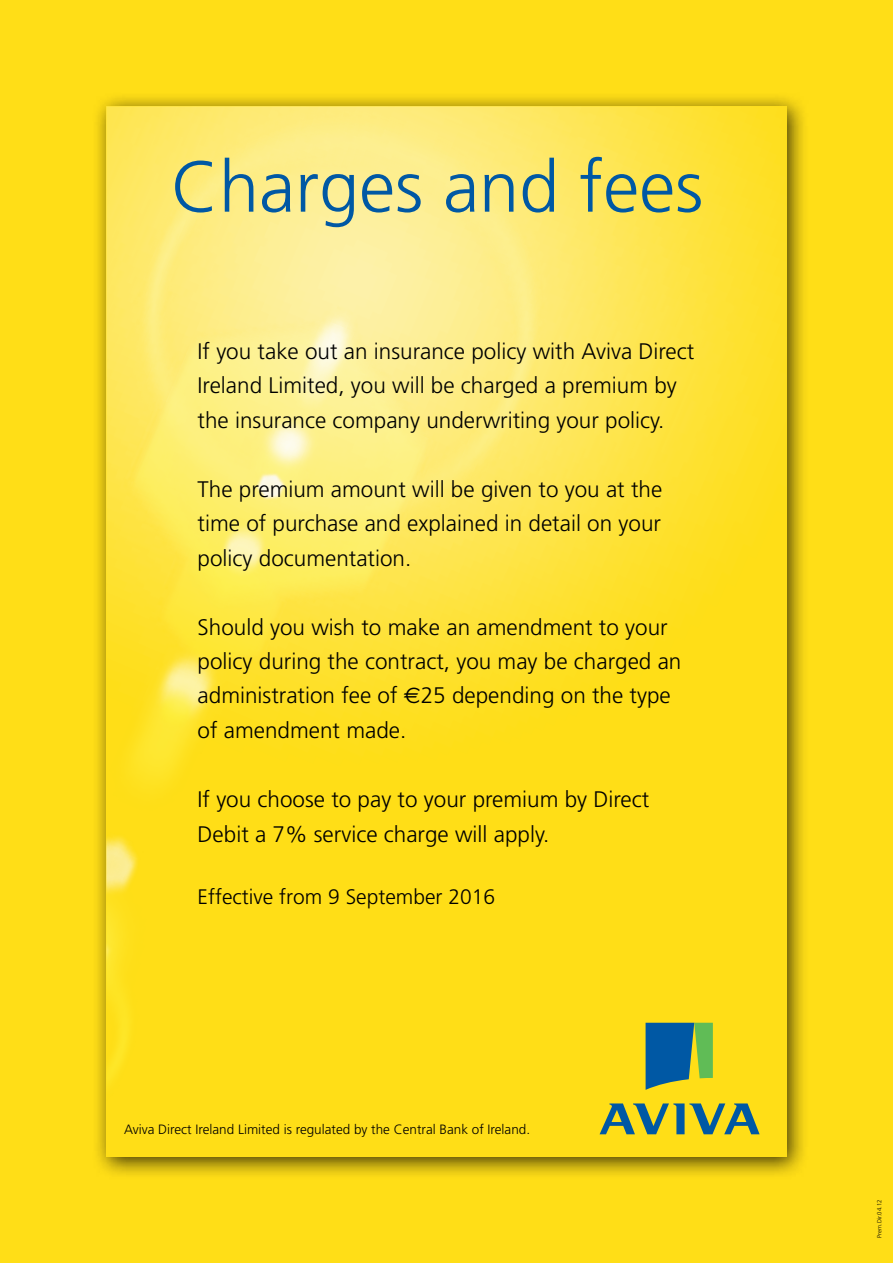
<style>
.page{position:relative;width:893px;height:1263px;background:#ffde17}
.page>*{position:absolute;margin:0;border:0;box-sizing:border-box;transform-origin:0 0}
.t1{font:300 72px "Frutiger";color:#0058a4}
.t2{font:300 22.5px/34.5px "Frutiger";color:#000}
.t3{font:300 21px "Frutiger";color:#000}
.t4{font:300 13.5px "Frutiger";color:#000}
.t5{font:300 6px "Frutiger";color:#000}
.s1{font-family:"Euro Sans";font-weight:400}
</style>
<div class="page">
<div style="left:92px;top:92px;width:718px;height:1088px;background:#000;opacity:.75"></div>
<img style="left:106px;top:106px;width:681px;height:1051px">
<svg style="left:646px;top:1023px;width:67px;height:67px"></svg>
<svg style="left:600px;top:1103px;width:160px;height:31px"></svg>
<h1 class="t1" style="left:171px;top:146px;width:534px">Charges and fees</h1>
<p class="t2" style="left:198px;top:334px;width:498px">If you take out an insurance policy with Aviva Direct<br>Ireland Limited, you will be charged a premium by the insurance company underwriting your policy.</p>
<p class="t2" style="left:198px;top:472px;width:466px;text-align:justify">The premium amount will be given to you at the time of purchase and explained in detail on your policy documentation.</p>
<p class="t2" style="left:198px;top:610px;width:485px">Should you wish to make an amendment to your policy during the contract, you may be charged an administration fee of <span class="s1">€</span>25 depending on the type of amendment made.</p>
<p class="t2" style="left:198px;top:782px;width:453px">If you choose to pay to your premium by Direct<br>Debit a 7% service charge will apply.</p>
<p class="t3" style="left:198px;top:885px;width:299px">Effective from 9 September 2016</p>
<p class="t4" style="left:124px;top:1122px;width:408px">Aviva Direct Ireland Limited is regulated by the Central Bank of Ireland.</p>
<p class="t5" style="left:876px;top:1238px;width:40px;rotate:-90deg">Prem.Dir.04.12</p>
</div>
